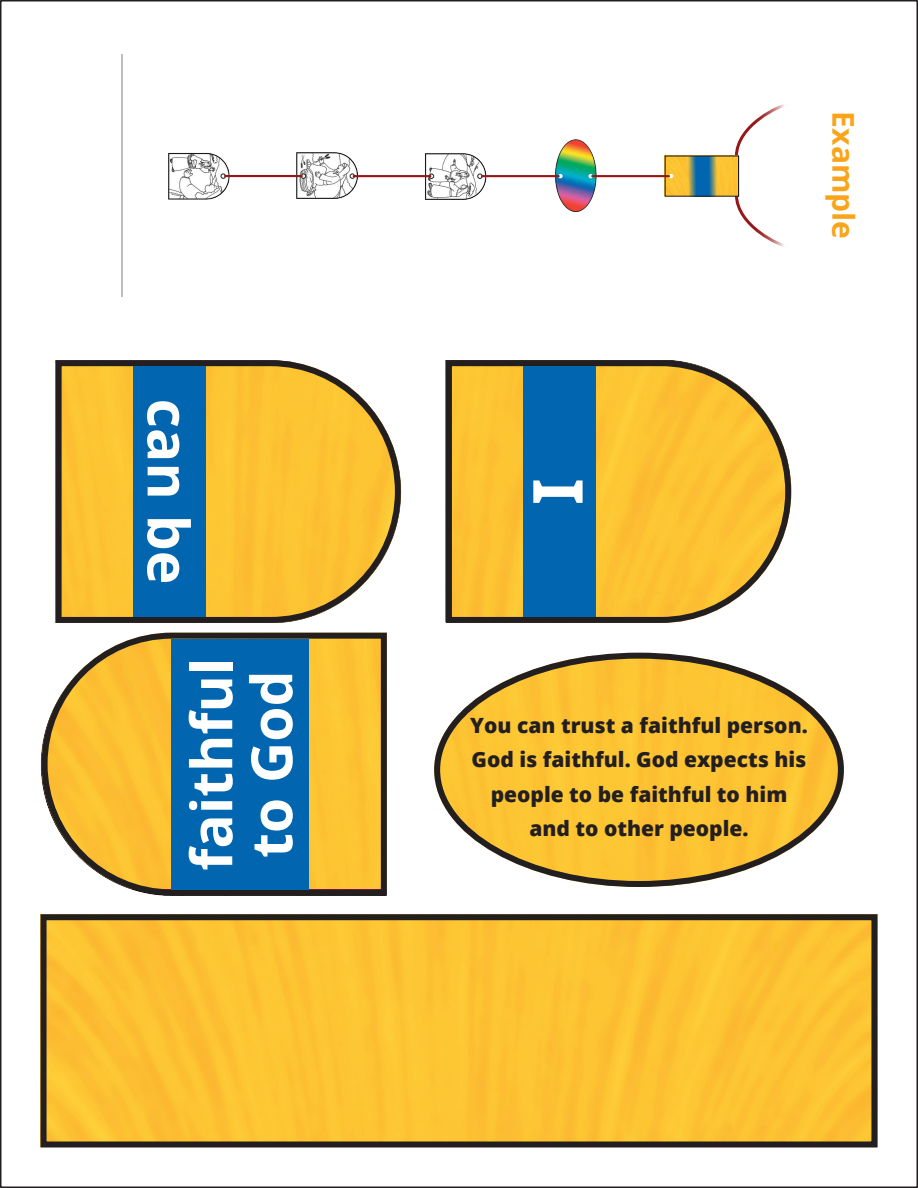
<style>
.page{position:relative;width:918px;height:1188px;background:#fff}
.page>*{position:absolute;margin:0;border:0;box-sizing:border-box;transform-origin:0 0}
.t1{font:700 69px "Open Sans";color:#fff}
.t2{font:700 57px/60px "Open Sans";color:#fff}
.t3{font:700 30px "Open Sans";color:#faa41a}
.t4{font:800 21px/34.5px "Open Sans";color:#231f20;text-align:center}
</style>
<div class="page">
<img style="left:434px;top:656px;width:410px;height:231px">
<div style="left:48px;top:921px;width:822px;height:220px;background:#fdc433"></div>
<div style="left:41px;top:914px;width:836px;height:234px;border:6px solid #231f20"></div>
<svg style="left:55px;top:360px;width:347px;height:263px;background:#e9ba46"></svg>
<svg style="left:445px;top:360px;width:347px;height:263px;background:#e8ba46"></svg>
<svg style="left:40px;top:632px;width:347px;height:264px;background:#e5b84b"></svg>
<div style="left:524px;top:366px;width:72px;height:251px;background:#0166af"></div>
<div style="left:133px;top:366px;width:73px;height:251px;background:#0166af"></div>
<div style="left:172px;top:639px;width:137px;height:251px;background:#0166af"></div>
<hr style="left:121px;top:54px;width:2px;height:243px;background:#bcbdc0">
<svg style="left:735px;top:126px;width:14px;height:33px"></svg>
<svg style="left:735px;top:192px;width:14px;height:33px"></svg>
<img style="left:667px;top:157px;width:70px;height:38px">
<svg style="left:702px;top:157px;width:16px;height:38px"></svg>
<svg style="left:686px;top:157px;width:16px;height:38px"></svg>
<div style="left:665px;top:155px;width:74px;height:42px;border:1px solid #231f20"></div>
<svg style="left:669px;top:174px;width:4px;height:4px"></svg>
<img style="left:553px;top:140px;width:46px;height:72px">
<svg style="left:588px;top:174px;width:5px;height:4px"></svg>
<svg style="left:558px;top:174px;width:5px;height:4px"></svg>
<img style="left:425px;top:153px;width:62px;height:46px">
<svg style="left:478px;top:174px;width:4px;height:5px"></svg>
<svg style="left:429px;top:174px;width:5px;height:5px"></svg>
<img style="left:296px;top:153px;width:63px;height:46px">
<svg style="left:350px;top:174px;width:5px;height:5px"></svg>
<svg style="left:301px;top:174px;width:5px;height:5px"></svg>
<img style="left:169px;top:153px;width:61px;height:46px">
<svg style="left:221px;top:174px;width:5px;height:5px"></svg>
<hr style="left:224px;top:175px;width:79px;height:2px;background:#961619">
<hr style="left:353px;top:175px;width:78px;height:2px;background:#961619">
<hr style="left:481px;top:175px;width:79px;height:2px;background:#961619">
<hr style="left:591px;top:175px;width:79px;height:2px;background:#961619">
<p class="t2" style="left:200px;top:399px;width:187px;rotate:90deg">can be</p>
<p class="t2" style="left:180px;top:871px;width:214px;rotate:-90deg">faithful to God</p>
<p class="t3" style="left:865px;top:111px;width:129px;rotate:90deg">Example</p>
<p class="t1" style="left:607px;top:478px;width:28px;rotate:90deg">I</p>
<p class="t4" style="left:470px;top:707px;width:339px">You can trust a faithful person.<br>God is faithful. God expects his people to be faithful to him and to other people.</p>
</div>
